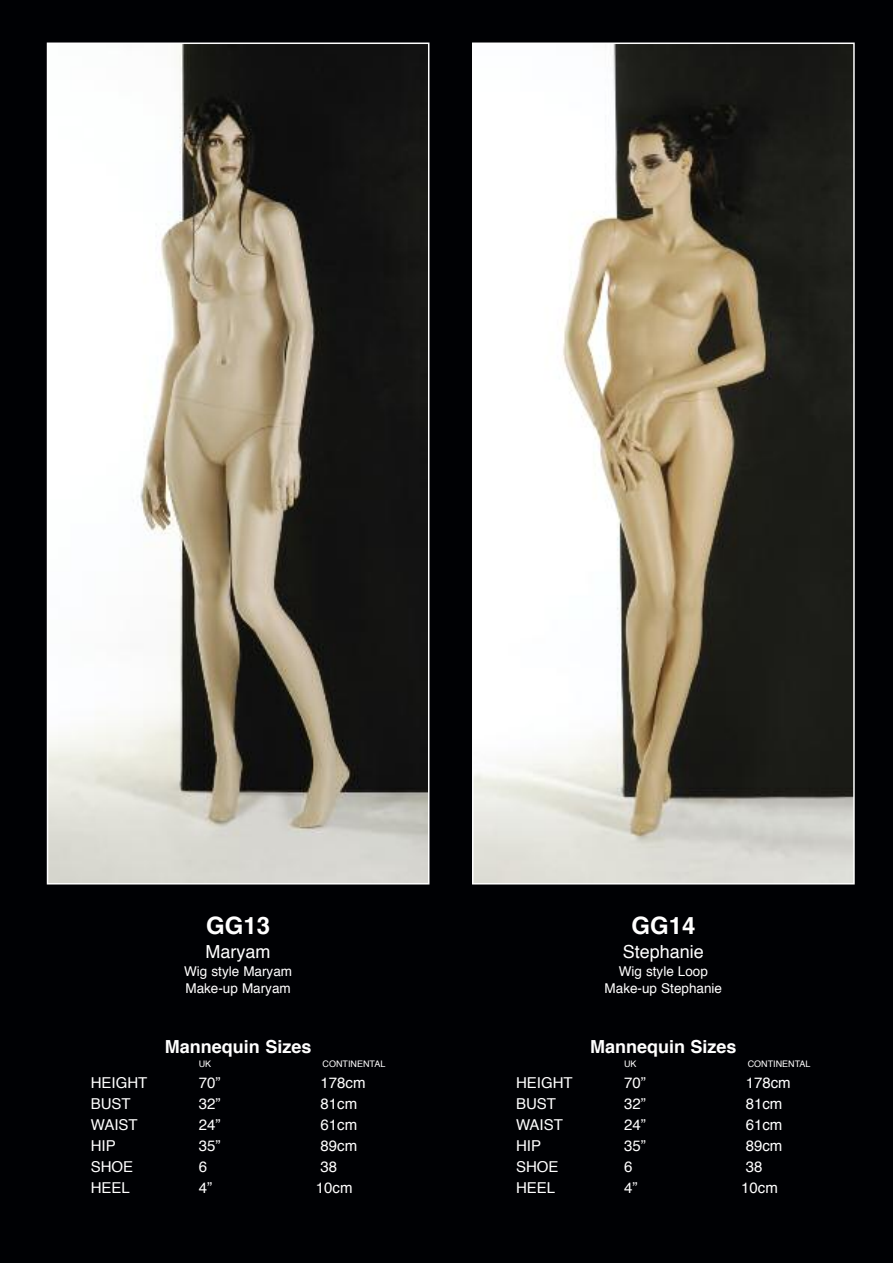
<style>
.page{position:relative;width:893px;height:1263px;background:#000104}
.page>*{position:absolute;margin:0;border:0;box-sizing:border-box;transform-origin:0 0}
.t1{font:700 24px "Helvetica";color:#fff}
.t2{font:700 18px "Helvetica";color:#fff}
.t3{font:18px "Helvetica";color:#fff}
.t4{font:15px "Helvetica";color:#fff}
.t5{font:13.5px/16.2px "Helvetica";color:#fff}
.t6{font:9px "Helvetica";color:#fff}
</style>
<div class="page">
<img style="left:50px;top:46px;width:376px;height:835px">
<div style="left:47px;top:43px;width:382px;height:841px;border:2px solid #fff"></div>
<img style="left:475px;top:46px;width:377px;height:835px">
<div style="left:472px;top:43px;width:383px;height:841px;border:2px solid #fff"></div>
<h1 class="t1" style="left:206px;top:915px;width:66px">GG13</h1>
<p class="t3" style="left:206px;top:944px;width:66px">Maryam</p>
<p class="t5" style="left:184px;top:964px;width:109px">Wig style Maryam<br>Make-up Maryam</p>
<p class="t2" style="left:165px;top:1039px;width:148px">Mannequin Sizes</p>
<p class="t6" style="left:199px;top:1060px;width:14px">UK</p>
<p class="t6" style="left:322px;top:1060px;width:64px">CONTINENTAL</p>
<p class="t4" style="left:91px;top:1077px;width:58px">HEIGHT</p>
<p class="t4" style="left:199px;top:1077px;width:23px">70”</p>
<p class="t4" style="left:321px;top:1077px;width:47px">178cm</p>
<p class="t4" style="left:91px;top:1098px;width:42px">BUST</p>
<p class="t4" style="left:199px;top:1098px;width:23px">32”</p>
<p class="t4" style="left:321px;top:1098px;width:38px">81cm</p>
<p class="t4" style="left:91px;top:1119px;width:48px">WAIST</p>
<p class="t4" style="left:199px;top:1119px;width:23px">24”</p>
<p class="t4" style="left:321px;top:1119px;width:38px">61cm</p>
<p class="t4" style="left:91px;top:1140px;width:27px">HIP</p>
<p class="t4" style="left:199px;top:1140px;width:23px">35”</p>
<p class="t4" style="left:321px;top:1140px;width:38px">89cm</p>
<p class="t4" style="left:91px;top:1161px;width:44px">SHOE</p>
<p class="t4" style="left:199px;top:1161px;width:10px">6</p>
<p class="t4" style="left:321px;top:1161px;width:18px">38</p>
<p class="t4" style="left:91px;top:1182px;width:41px">HEEL</p>
<p class="t4" style="left:199px;top:1182px;width:15px">4”</p>
<p class="t4" style="left:316px;top:1182px;width:38px">10cm</p>
<h1 class="t1" style="left:631px;top:915px;width:66px">GG14</h1>
<p class="t3" style="left:623px;top:944px;width:83px">Stephanie</p>
<p class="t5" style="left:605px;top:964px;width:119px;text-align:center">Wig style Loop<br>Make-up Stephanie</p>
<p class="t2" style="left:590px;top:1039px;width:148px">Mannequin Sizes</p>
<p class="t6" style="left:624px;top:1060px;width:14px">UK</p>
<p class="t6" style="left:748px;top:1060px;width:64px">CONTINENTAL</p>
<p class="t4" style="left:516px;top:1077px;width:58px">HEIGHT</p>
<p class="t4" style="left:624px;top:1077px;width:23px">70”</p>
<p class="t4" style="left:746px;top:1077px;width:47px">178cm</p>
<p class="t4" style="left:516px;top:1098px;width:42px">BUST</p>
<p class="t4" style="left:624px;top:1098px;width:23px">32”</p>
<p class="t4" style="left:746px;top:1098px;width:38px">81cm</p>
<p class="t4" style="left:516px;top:1119px;width:48px">WAIST</p>
<p class="t4" style="left:624px;top:1119px;width:23px">24”</p>
<p class="t4" style="left:746px;top:1119px;width:38px">61cm</p>
<p class="t4" style="left:516px;top:1140px;width:27px">HIP</p>
<p class="t4" style="left:624px;top:1140px;width:23px">35”</p>
<p class="t4" style="left:746px;top:1140px;width:38px">89cm</p>
<p class="t4" style="left:516px;top:1161px;width:44px">SHOE</p>
<p class="t4" style="left:624px;top:1161px;width:10px">6</p>
<p class="t4" style="left:746px;top:1161px;width:18px">38</p>
<p class="t4" style="left:516px;top:1182px;width:41px">HEEL</p>
<p class="t4" style="left:624px;top:1182px;width:15px">4”</p>
<p class="t4" style="left:741px;top:1182px;width:38px">10cm</p>
</div>
